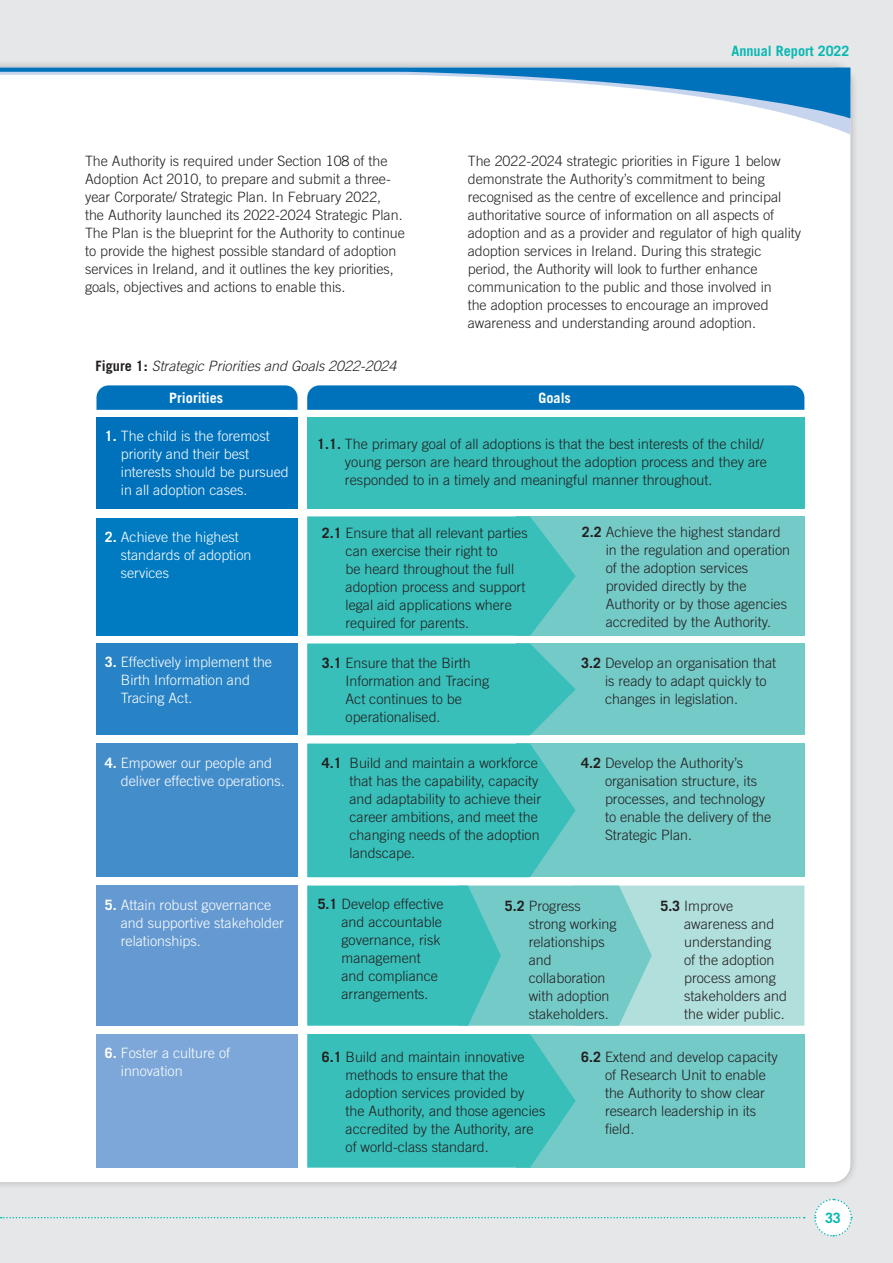
<style>
.page{position:relative;width:893px;height:1263px;background:#e6e7e9}
.page>*{position:absolute;margin:0;border:0;box-sizing:border-box;transform-origin:0 0}
.t1{font:300 14.25px/18px "Trade Gothic";color:#231f20}
.t2{font:300 14.25px/18px "Trade Gothic";color:#fff}
.t3{font:italic 300 14.25px "Trade Gothic";color:#231f20}
.t4{font:700 14.25px "Trade Gothic";color:#08b9b2}
.t5{font:700 14.25px "Trade Gothic";color:#fff}
.s1{font-weight:700;font-style:normal}
.s2{font-weight:700}
</style>
<div class="page">
<div style="left:0;top:59px;width:859px;height:1131px;background:#231f20;opacity:.3"></div>
<div style="left:0;top:134px;width:850px;height:1048px;background:#fff"></div>
<svg style="left:0;top:68px;width:850px;height:66px;background:#cde2f1"></svg>
<svg style="left:814px;top:1198px;width:39px;height:39px"></svg>
<svg style="left:1px;top:1217px;width:804px;height:1px"></svg>
<div style="left:516px;top:643px;width:288px;height:92px;background:#74cac7"></div>
<div style="left:516px;top:743px;width:288px;height:134px;background:#74cac7"></div>
<div style="left:516px;top:1034px;width:288px;height:134px;background:#74cac7"></div>
<div style="left:516px;top:516px;width:288px;height:120px;background:#74cac7"></div>
<div style="left:307px;top:417px;width:497px;height:91px;background:#38bfb9"></div>
<div style="left:96px;top:417px;width:202px;height:91px;background:#0072bc"></div>
<svg style="left:96px;top:385px;width:202px;height:25px;background:#0a77be"></svg>
<svg style="left:307px;top:385px;width:497px;height:25px;background:#0775bd"></svg>
<div style="left:96px;top:518px;width:202px;height:118px;background:#007ac0"></div>
<div style="left:96px;top:643px;width:202px;height:92px;background:#2783c5"></div>
<div style="left:96px;top:885px;width:202px;height:141px;background:#6599d1"></div>
<div style="left:96px;top:1034px;width:202px;height:134px;background:#7ca7d8"></div>
<div style="left:96px;top:743px;width:202px;height:134px;background:#448dcb"></div>
<svg style="left:307px;top:643px;width:269px;height:92px;background:#3ec0ba"></svg>
<svg style="left:307px;top:743px;width:269px;height:134px;background:#3ec0ba"></svg>
<svg style="left:307px;top:1034px;width:269px;height:134px;background:#3dc0ba"></svg>
<svg style="left:307px;top:885px;width:497px;height:141px;background:#74cdc9"></svg>
<svg style="left:307px;top:516px;width:269px;height:120px;background:#3ec0ba"></svg>
<p class="t4" style="left:731px;top:42px;width:120px">Annual Report 2022</p>
<p class="t1" style="left:85px;top:152px;width:321px">The Authority is required under Section 108 of the Adoption Act 2010, to prepare and submit a three&shy;year Corporate/ Strategic Plan. In February 2022,<br>the Authority launched its 2022-2024 Strategic Plan.<br>The Plan is the blueprint for the Authority to continue to provide the highest possible standard of adoption services in Ireland, and it outlines the key priorities, goals, objectives and actions to enable this.</p>
<p class="t1" style="left:468px;top:152px;width:335px">The 2022-2024 strategic priorities in Figure 1 below demonstrate the Authority’s commitment to being recognised as the centre of excellence and principal authoritative source of information on all aspects of adoption and as a provider and regulator of high quality adoption services in Ireland. During this strategic period, the Authority will look to further enhance communication to the public and those involved in<br>the adoption processes to encourage an improved awareness and understanding around adoption.</p>
<p class="t3" style="left:96px;top:358px;width:302px"><span class="s1">Figure 1:</span> Strategic Priorities and Goals 2022-2024</p>
<p class="t5" style="left:169px;top:389px;width:55px">Priorities</p>
<p class="t5" style="left:538px;top:389px;width:34px">Goals</p>
<p class="t2" style="left:121px;top:426px;width:169px;text-indent:-16px"><span class="s2">1.</span> The child is the foremost priority and their best interests should be pursued in all adoption cases.</p>
<p class="t2" style="left:121px;top:528px;width:132px;text-indent:-16px"><span class="s2">2.</span> Achieve the highest standards of adoption services</p>
<p class="t2" style="left:121px;top:653px;width:153px;text-indent:-16px"><span class="s2">3.</span> Effectively implement the<br>Birth Information and<br>Tracing Act.</p>
<p class="t2" style="left:121px;top:753px;width:165px;text-indent:-16px"><span class="s2">4.</span> Empower our people and deliver effective operations.</p>
<p class="t1" style="left:345px;top:435px;width:424px;text-indent:-28px"><span class="s2">1.1.</span> The primary goal of all adoptions is that the best interests of the child/ young person are heard throughout the adoption process and they are responded to in a timely and meaningful manner throughout.</p>
<p class="t1" style="left:346px;top:523px;width:184px;text-indent:-24px"><span class="s2">2.1</span> Ensure that all relevant parties can exercise their right to<br>be heard throughout the full adoption process and support legal aid applications where required for parents.</p>
<p class="t1" style="left:346px;top:654px;width:145px;text-indent:-24px"><span class="s2">3.1</span> Ensure that the Birth<br>Information and Tracing<br>Act continues to be operationalised.</p>
<p class="t1" style="left:349px;top:754px;width:193px;text-indent:-28px"><span class="s2">4.1</span> Build and maintain a workforce that has the capability, capacity and adaptability to achieve their career ambitions, and meet the changing needs of the adoption landscape.</p>
<p class="t1" style="left:606px;top:523px;width:186px;text-indent:-24px"><span class="s2">2.2</span> Achieve the highest standard in the regulation and operation of the adoption services provided directly by the<br>Authority or by those agencies accredited by the Authority.</p>
<p class="t1" style="left:605px;top:654px;width:173px;text-indent:-24px"><span class="s2">3.2</span> Develop an organisation that is ready to adapt quickly to changes in legislation.</p>
<p class="t1" style="left:605px;top:754px;width:168px;text-indent:-24px"><span class="s2">4.2</span> Develop the Authority’s organisation structure, its processes, and technology to enable the delivery of the<br>Strategic Plan.</p>
<p class="t2" style="left:121px;top:895px;width:165px;text-indent:-16px"><span class="s2">5.</span> Attain robust governance and supportive stakeholder relationships.</p>
<p class="t1" style="left:341px;top:895px;width:104px;text-indent:-24px"><span class="s2">5.1</span> Develop effective and accountable governance, risk management and compliance arrangements.</p>
<p class="t1" style="left:529px;top:896px;width:89px;text-indent:-24px"><span class="s2">5.2</span> Progress strong working relationships and collaboration with adoption stakeholders.</p>
<p class="t1" style="left:684px;top:896px;width:104px;text-indent:-24px"><span class="s2">5.3</span> Improve awareness and understanding<br>of the adoption process among stakeholders and the wider public.</p>
<p class="t2" style="left:121px;top:1044px;width:111px;text-indent:-16px"><span class="s2">6.</span> Foster a culture of innovation</p>
<p class="t1" style="left:346px;top:1047px;width:201px;text-indent:-24px"><span class="s2">6.1</span> Build and maintain innovative methods to ensure that the adoption services provided by the Authority, and those agencies accredited by the Authority, are of world-class standard.</p>
<p class="t1" style="left:605px;top:1047px;width:174px;text-indent:-24px"><span class="s2">6.2</span> Extend and develop capacity of Research Unit to enable the Authority to show clear research leadership in its field.</p>
<p class="t4" style="left:825px;top:1209px;width:17px">33</p>
</div>
